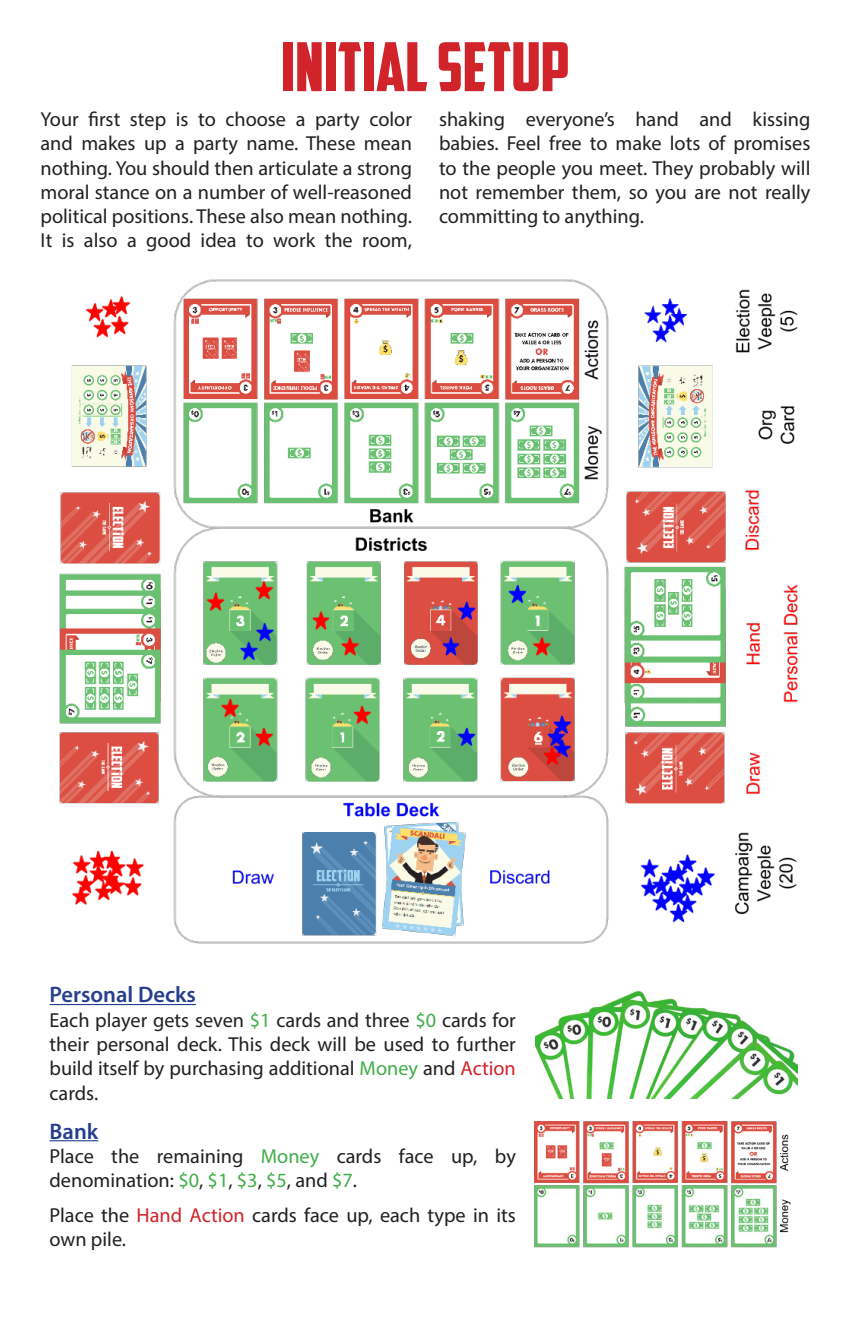
<style>
.page{position:relative;width:851px;height:1337px;background:#fff}
.page>*{position:absolute;margin:0;border:0;box-sizing:border-box;transform-origin:0 0}
.Title_-_Section{font:67.5px "American Captain";color:#d1232a}
.Title3{font:600 22.5px "Myriad Pro";color:#253f8e}
.t1{font:20.25px/24.3px "Myriad Pro";color:#231f20;text-align:justify}
.s1{color:#40ae49}
.s2{color:#d1232a}
</style>
<div class="page">
<hr style="left:50px;top:1004px;width:146px;height:1px;background:#253f8e">
<img style="left:535px;top:991px;width:262px;height:107px">
<hr style="left:50px;top:1140px;width:48px;height:1px;background:#253f8e">
<img style="left:535px;top:1121px;width:256px;height:127px">
<img style="left:59px;top:279px;width:739px;height:665px">
<p class="Title_-_Section" style="left:281px;top:26px;width:290px">INITIAL SETUP</p>
<p class="t1" style="left:40px;top:107px;width:373px">Your first step is to choose a party color and makes up a party name. These mean nothing. You should then articulate a strong moral stance on a number of well-reasoned political positions. These also mean nothing.<br>It is also a good idea to work the room,</p>
<p class="t1" style="left:439px;top:107px;width:373px">shaking everyone’s hand and kissing babies. Feel free to make lots of promises to the people you meet. They probably will not remember them, so you are not really committing to anything.</p>
<p class="Title3" style="left:50px;top:980px;width:148px">Personal Decks</p>
<p class="t1" style="left:50px;top:1007px;width:468px">Each player gets seven <span class="s1">$1</span> cards and three <span class="s1">$0</span> cards for their personal deck. This deck will be used to further build itself by purchasing additional <span class="s1">Money</span> and <span class="s2">Action </span>cards.</p>
<p class="Title3" style="left:50px;top:1116px;width:50px">Bank</p>
<p class="t1" style="left:50px;top:1143px;width:468px">Place the remaining <span class="s1">Money</span> cards face up, by denomination: <span class="s1">$0</span>, <span class="s1">$1</span>, <span class="s1">$3</span>, <span class="s1">$5</span>, and <span class="s1">$7</span>.</p>
<p class="t1" style="left:50px;top:1202px;width:468px">Place the <span class="s2">Hand Action</span> cards face up, each type in its own pile.</p>
</div>
